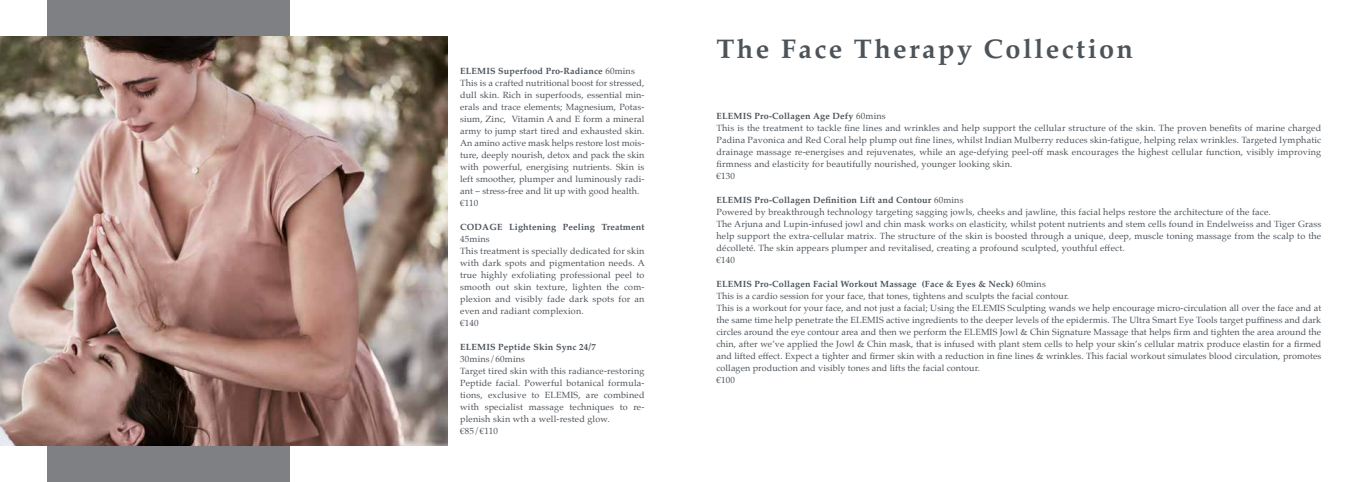
<style>
.page{position:relative;width:1361px;height:482px;background:#fff}
.page>*{position:absolute;margin:0;border:0;box-sizing:border-box;transform-origin:0 0}
.t1{font:700 27px "Palatino";letter-spacing:.09em;color:#4c5359}
.t2{font:9px/12px "Palatino";letter-spacing:.02em;color:#4c5359}
.t3{font:700 9px "Palatino";letter-spacing:.02em;color:#4c5359}
.t4{font:9px "Palatino Linotype";color:#4c5359}
.s1{font-weight:700}
</style>
<div class="page">
<div style="left:47px;top:0;width:242px;height:482px;background:#7e8083"></div>
<img style="left:0;top:36px;width:448px;height:410px">
<p class="t2" style="left:460px;top:65px;width:186px"><span class="s1">ELEMIS Superfood Pro-Radiance</span> 60mins This is a crafted nutritional boost for stressed, dull skin. Rich in superfoods, essential min&shy;erals and trace elements; Magnesium, Potas&shy;sium, Zinc, Vitamin A and E form a mineral army to jump start tired and exhausted skin.<br>An amino active mask helps restore lost mois&shy;ture, deeply nourish, detox and pack the skin with powerful, energising nutrients. Skin is left smoother, plumper and luminously radi&shy;ant – stress-free and lit up with good health. €110</p>
<p class="t3" style="left:460px;top:219px;width:186px">CODAGE Lightening Peeling Treatment</p>
<p class="t2" style="left:460px;top:233px;width:186px">45mins<br>This treatment is specially dedicated for skin with dark spots and pigmentation needs. A true highly exfoliating professional peel to smooth out skin texture, lighten the com&shy;plexion and visibly fade dark spots for an even and radiant complexion.<br>€140</p>
<p class="t3" style="left:460px;top:339px;width:137px">ELEMIS Peptide Skin Sync 24/7</p>
<p class="t2" style="left:460px;top:353px;width:186px">30mins/60mins<br>Target tired skin with this radiance-restoring Peptide facial. Powerful botanical formula&shy;tions, exclusive to ELEMIS, are combined with specialist massage techniques to re&shy;plenish skin wth a well-rested glow. €85/€110</p>
<h1 class="t1" style="left:716px;top:26px;width:418px">The Face Therapy Collection</h1>
<p class="t2" style="left:716px;top:110px;width:606px"><span class="s1">ELEMIS Pro-Collagen Age Defy</span> 60mins<br>This is the treatment to tackle fine lines and wrinkles and help support the cellular structure of the skin. The proven benefits of marine charged Padina Pavonica and Red Coral help plump out fine lines, whilst Indian Mulberry reduces skin-fatigue, helping relax wrinkles. Targeted lymphatic drainage massage re-energises and rejuvenates, while an age-defying peel-off mask encourages the highest cellular function, visibly improving firmness and elasticity for beautifully nourished, younger looking skin.<br>€130</p>
<p class="t2" style="left:716px;top:194px;width:606px"><span class="s1">ELEMIS Pro-Collagen Definition Lift and Contour</span> 60mins<br>Powered by breakthrough technology targeting sagging jowls, cheeks and jawline, this facial helps restore the architecture of the face.<br>The Arjuna and Lupin-infused jowl and chin mask works on elasticity, whilst potent nutrients and stem cells found in Endelweiss and Tiger Grass help support the extra-cellular matrix. The structure of the skin is boosted through a unique, deep, muscle toning massage from the scalp to the décolleté. The skin appears plumper and revitalised, creating a profound sculpted, youthful effect.<br>€140</p>
<p class="t2" style="left:716px;top:278px;width:606px"><span class="s1">ELEMIS Pro-Collagen Facial Workout Massage (Face &amp; Eyes &amp; Neck)</span> 60mins<br>This is a cardio session for your face, that tones, tightens and sculpts the facial contour.<br>This is a workout for your face, and not just a facial; Using the ELEMIS Sculpting wands we help encourage micro-circulation all over the face and at the same time help penetrate the ELEMIS active ingredients to the deeper levels of the epidermis. The Ultra Smart Eye Tools target puffiness and dark circles around the eye contour area and then we perform the ELEMIS Jowl &amp; Chin Signature Massage that helps firm and tighten the area around the chin, after we’ve applied the Jowl &amp; Chin mask, that is infused with plant stem cells to help your skin’s cellular matrix produce elastin for a firmed and lifted effect. Expect a tighter and firmer skin with a reduction in fine lines &amp; wrinkles. This facial workout simulates blood circulation, promotes collagen production and visibly tones and lifts the facial contour.</p>
<p class="t4" style="left:716px;top:374px;width:20px">€100</p>
</div>
